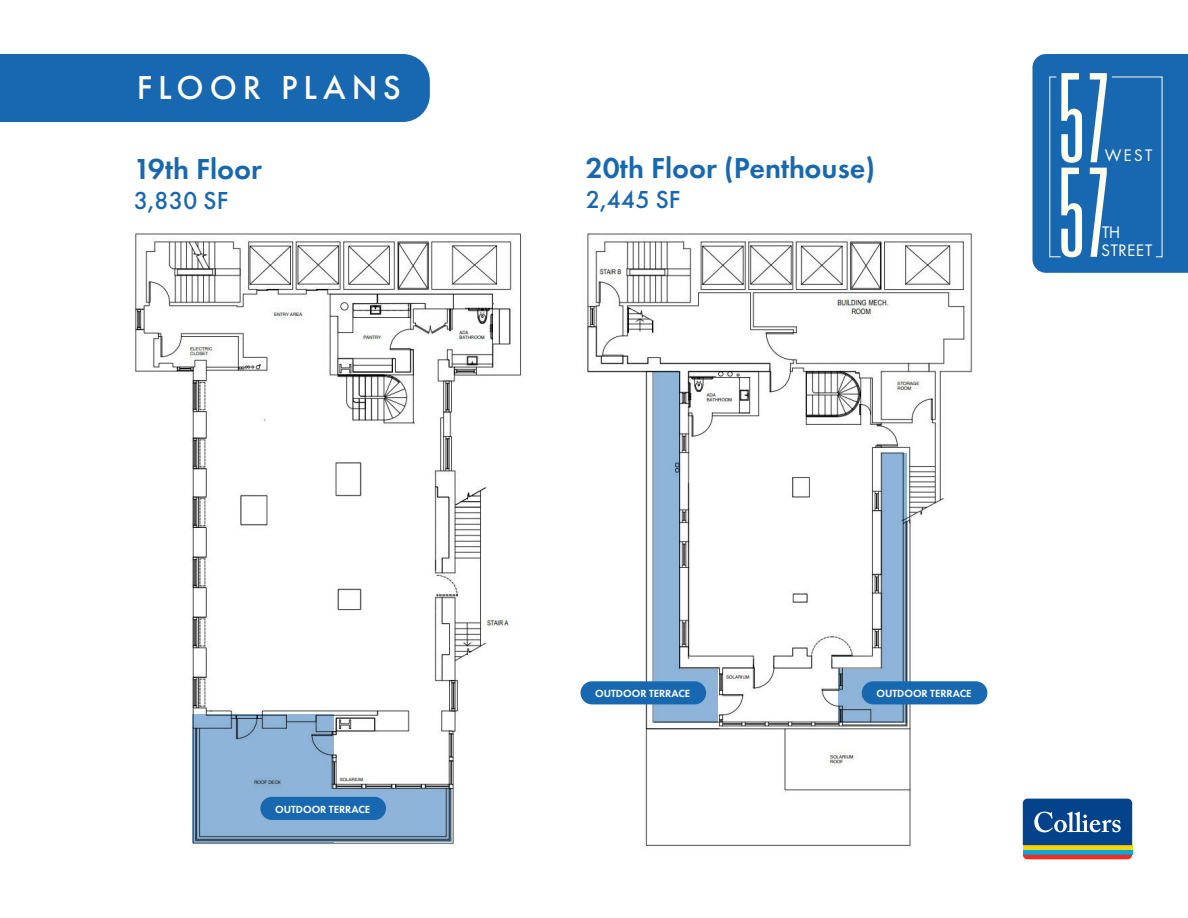
<style>
.page{position:relative;width:1188px;height:918px;background:#fff}
.page>*{position:absolute;margin:0;border:0;box-sizing:border-box;transform-origin:0 0}
.t1{font:133.65px "Bee Three";color:#fffdee}
.t2{font:500 34.5px "Futura PT";letter-spacing:.17em;color:#fffdee}
.t3{font:600 30px "Futura PT";color:#1868b1}
.t4{font:500 25.5px "Futura PT";color:#1868b1}
.t5{font:15.3px "Futura PRO";letter-spacing:.04em;color:#fffdee}
.t6{font:15.3px "Futura PRO";color:#fff}
.t7{font:600 10.8px "Futura PT";color:#fff}
</style>
<div class="page">
<svg style="left:1021px;top:797px;width:113px;height:64px"></svg>
<div style="left:1023px;top:850px;width:109px;height:5px;background:#00a8e4"></div>
<div style="left:1023px;top:845px;width:109px;height:5px;background:#fed503"></div>
<svg style="left:1023px;top:855px;width:109px;height:4px"></svg>
<svg style="left:1023px;top:799px;width:109px;height:46px"></svg>
<div style="left:1032px;top:54px;width:156px;height:219px;background:#1868b1"></div>
<div style="left:0;top:54px;width:430px;height:68px;background:#1868b1"></div>
<img style="left:134px;top:233px;width:388px;height:614px">
<img style="left:581px;top:233px;width:403px;height:615px">
<svg style="left:192px;top:714px;width:142px;height:128px;fill:#8eb5d9"></svg>
<svg style="left:310px;top:788px;width:142px;height:54px;fill:#8eb5d9"></svg>
<svg style="left:654px;top:669px;width:64px;height:54px;fill:#8eb5d9"></svg>
<div style="left:654px;top:373px;width:26px;height:328px;background:#8eb5d9"></div>
<svg style="left:838px;top:669px;width:43px;height:54px;fill:#8eb5d9"></svg>
<svg style="left:881px;top:453px;width:26px;height:270px;fill:#8eb5d9"></svg>
<div style="left:260px;top:797px;width:126px;height:23px;background:#1868b1;border-radius:12px"></div>
<div style="left:580px;top:681px;width:126px;height:23px;background:#1868b1;border-radius:12px"></div>
<div style="left:862px;top:681px;width:125px;height:23px;background:#1868b1;border-radius:12px"></div>
<p class="t2" style="left:137px;top:67px;width:266px">FLOOR PLANS</p>
<p class="t3" style="left:134px;top:150px;width:130px">19th Floor</p>
<p class="t4" style="left:134px;top:185px;width:96px">3,830 SF</p>
<p class="t7" style="left:275px;top:802px;width:96px">OUTDOOR TERRACE</p>
<p class="t3" style="left:586px;top:149px;width:291px">20th Floor (Penthouse)</p>
<p class="t4" style="left:586px;top:184px;width:96px">2,445 SF</p>
<p class="t1" style="left:1058px;top:47px;width:55px">57</p>
<p class="t1" style="left:1058px;top:142px;width:55px">57</p>
<p class="t5" style="left:1105px;top:146px;width:49px">WEST</p>
<p class="t6" style="left:1102px;top:223px;width:20px">TH</p>
<p class="t5" style="left:1102px;top:241px;width:52px">STREET</p>
<p class="t7" style="left:595px;top:687px;width:96px">OUTDOOR TERRACE</p>
<p class="t7" style="left:877px;top:687px;width:96px">OUTDOOR TERRACE</p>
</div>
